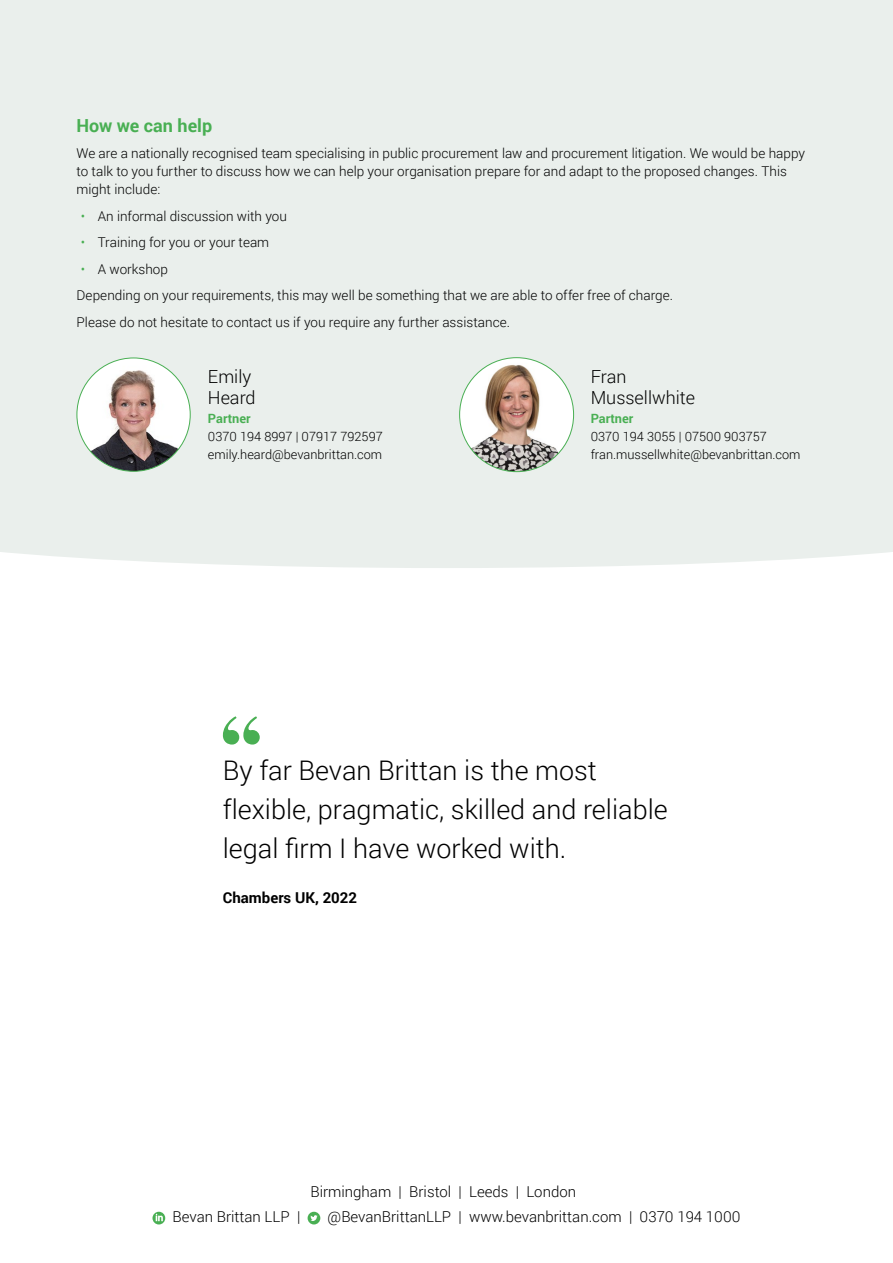
<style>
.page{position:relative;width:893px;height:1263px;background:#fff}
.page>*{position:absolute;margin:0;border:0;box-sizing:border-box;transform-origin:0 0}
.t1{font:300 27px/39px "Roboto";color:#000}
.t2{font:300 18px/21px "Roboto";color:#000}
.t3{font:700 18px "Roboto";color:#49af53}
.t4{font:300 15px "Roboto";color:#000}
.t5{font:700 15px "Roboto";color:#000}
.t6{font:300 13.5px/18px "Roboto";color:#000}
.t7{font:300 12.75px/18px "Roboto";color:#000}
.t8{font:700 12.75px "Roboto";color:#49af53}
.s1{color:#49af53}
</style>
<div class="page">
<svg style="left:152px;top:1212px;width:13px;height:12px"></svg>
<svg style="left:308px;top:1212px;width:12px;height:12px"></svg>
<div style="left:0;top:0;width:893px;height:568px;background:#eaefec"></div>
<img style="left:460px;top:358px;width:114px;height:114px;border-radius:57px">
<img style="left:77px;top:358px;width:113px;height:113px;border-radius:57px">
<svg style="left:222px;top:716px;width:38px;height:28px"></svg>
<h2 class="t3" style="left:77px;top:113px;width:137px">How we can help</h2>
<p class="t6" style="left:77px;top:144px;width:730px">We are a nationally recognised team specialising in public procurement law and procurement litigation. We would be happy to talk to you further to discuss how we can help your organisation prepare for and adapt to the proposed changes. This might include:</p>
<p class="t6" style="left:81px;top:207px;width:208px"><span class="s1">•</span> An informal discussion with you</p>
<p class="t6" style="left:81px;top:233px;width:190px"><span class="s1">•</span> Training for you or your team</p>
<p class="t6" style="left:77px;top:255px;width:598px;line-height:26.5px;text-indent:4px"><span class="s1">•</span> A workshop<br>Depending on your requirements, this may well be something that we are able to offer free of charge.<br>Please do not hesitate to contact us if you require any further assistance.</p>
<h2 class="t2" style="left:208px;top:365px;width:49px">Emily<br>Heard</h2>
<p class="t8" style="left:208px;top:410px;width:44px">Partner</p>
<p class="t7" style="left:208px;top:427px;width:176px">0370 194 8997 | 07917 792597 emily.heard@bevanbrittan.com</p>
<h2 class="t2" style="left:591px;top:365px;width:106px">Fran<br>Mussellwhite</h2>
<p class="t8" style="left:591px;top:410px;width:44px">Partner</p>
<p class="t7" style="left:591px;top:427px;width:211px">0370 194 3055 | 07500 903757 fran.mussellwhite@bevanbrittan.com</p>
<h1 class="t1" style="left:223px;top:750px;width:446px">By far Bevan Brittan is the most flexible, pragmatic, skilled and reliable legal firm I have worked with.</h1>
<p class="t5" style="left:223px;top:887px;width:136px">Chambers UK, 2022</p>
<p class="t4" style="left:310px;top:1181px;width:267px">Birmingham | Bristol | Leeds | London</p>
<p class="t4" style="left:173px;top:1206px;width:129px">Bevan Brittan LLP |</p>
<p class="t4" style="left:328px;top:1206px;width:414px">@BevanBrittanLLP | www.bevanbrittan.com | 0370 194 1000</p>
</div>
